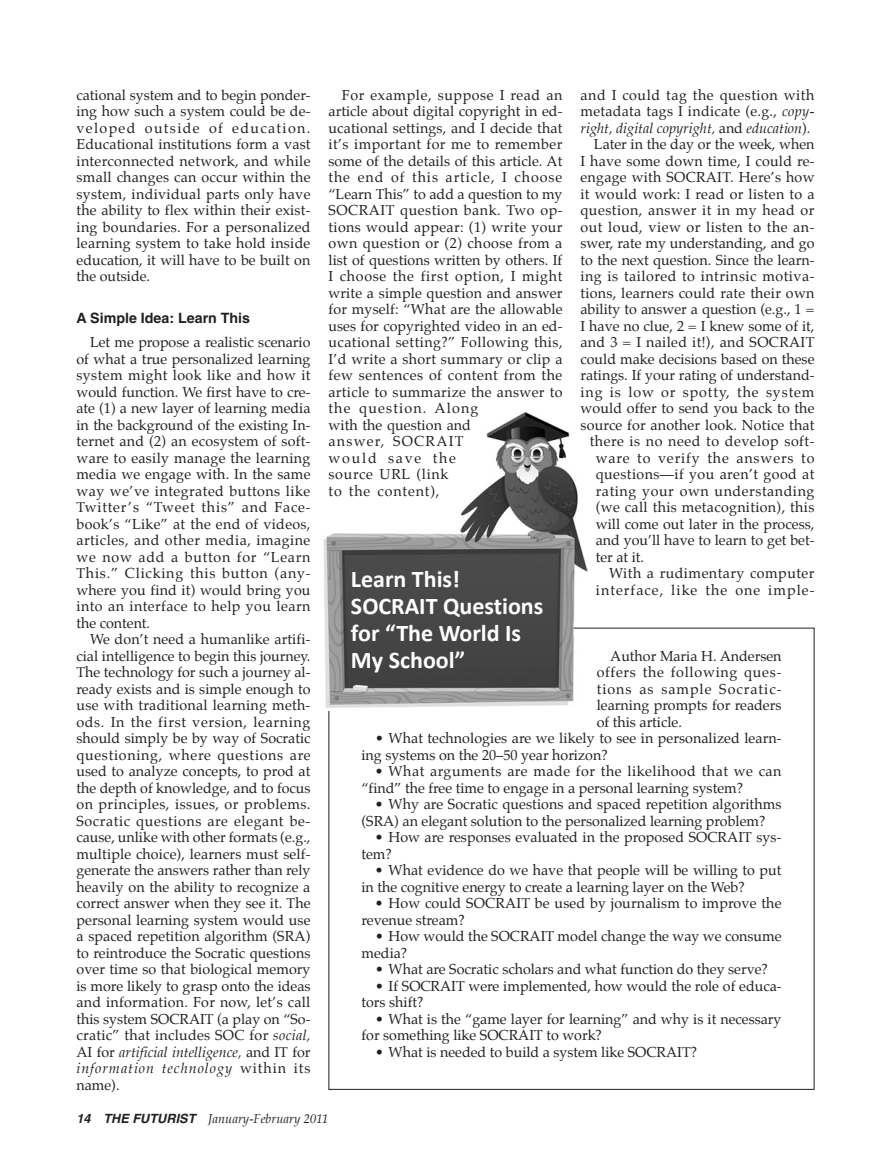
<style>
.page{position:relative;width:891px;height:1161px;background:#fff}
.page>*{position:absolute;margin:0;border:0;box-sizing:border-box;transform-origin:0 0}
.t1{font:700 24px/27px "Calibri";color:#fff}
.t2{font:14.25px/16.5px "Palatino";letter-spacing:.005em;color:#231f20}
.t3{font:14.25px/16.5px "Palatino";letter-spacing:.025em;color:#231f20}
.t4{font:14.25px "Palatino";letter-spacing:.035em;color:#231f20}
.t5{font:14.25px "Palatino";letter-spacing:.04em;color:#231f20}
.t6{font:italic 14.25px "Palatino";color:#231f20}
.t7{font:14.25px "Palatino";letter-spacing:.03em;color:#231f20}
.t8{font:14.25px "Palatino";letter-spacing:.06em;color:#231f20}
.t9{font:14.25px "Palatino";letter-spacing:.075em;color:#231f20}
.t10{font:14.25px "Palatino";letter-spacing:.065em;color:#231f20}
.t11{font:700 14.25px "Helvetica";color:#231f20}
.t12{font:italic 12.75px "Palatino";color:#231f20}
.s1{font-style:italic}
.s2{font-style:normal}
.s3{font-family:"Helvetica";font-weight:700}
</style>
<div class="page">
<img style="left:323px;top:411px;width:270px;height:297px">
<p class="t2" style="left:77px;top:87px;width:236px;text-align:justify">cational system and to begin ponder&shy;ing how such a system could be de&shy;veloped outside of education.<br>Educational institutions form a vast interconnected network, and while small changes can occur within the system, individual parts only have the ability to flex within their exist&shy;ing boundaries. For a personalized learning system to take hold inside education, it will have to be built on the outside.</p>
<p class="t11" style="left:77px;top:309px;width:175px">A Simple Idea: Learn This</p>
<p class="t2" style="left:77px;top:334px;width:236px;text-align:justify;text-indent:13px">Let me propose a realistic scenario of what a true personalized learning system might look like and how it would function. We first have to cre&shy;ate (1) a new layer of learning media in the background of the existing In&shy;ternet and (2) an ecosystem of soft&shy;ware to easily manage the learning media we engage with. In the same way we’ve integrated buttons like Twitter’s “Tweet this” and Face&shy;book’s “Like” at the end of videos, articles, and other media, imagine we now add a button for “Learn This.” Clicking this button (any&shy;where you find it) would bring you into an interface to help you learn the content.</p>
<p class="t2" style="left:77px;top:631px;width:236px;text-align:justify;text-indent:13px">We don’t need a humanlike artifi&shy;cial intelligence to begin this journey.<br>The technology for such a journey al&shy;ready exists and is simple enough to use with traditional learning meth&shy;ods. In the first version, learning should simply be by way of Socratic questioning, where questions are used to analyze concepts, to prod at the depth of knowledge, and to focus on principles, issues, or problems.<br>Socratic questions are elegant be&shy;cause, unlike with other formats (e.g., multiple choice), learners must self&shy;generate the answers rather than rely heavily on the ability to recognize a correct answer when they see it. The personal learning system would use a spaced repetition algorithm (SRA) to reintroduce the Socratic questions over time so that biological memory is more likely to grasp onto the ideas and information. For now, let’s call this system SOCRAIT (a play on “So&shy;cratic” that includes SOC for <span class="s1">social, </span>AI for <span class="s1">artificial intelligence,</span> and IT for <span class="s1">information technology</span> within its name).</p>
<p class="t5" style="left:580px;top:83px;width:235px">and I could tag the question with</p>
<p class="t2" style="left:580px;top:103px;width:235px">metadata tags I indicate (e.g., <span class="s1">copy-</span></p>
<p class="t6" style="left:580px;top:117px;width:232px">right, digital copyright, <span class="s2">and</span> education<span class="s2">).</span></p>
<p class="t2" style="left:594px;top:136px;width:222px">Later in the day or the week, when</p>
<p class="t2" style="left:580px;top:153px;width:235px">I have some down time, I could re-</p>
<p class="t2" style="left:580px;top:169px;width:236px">engage with SOCRAIT. Here’s how</p>
<p class="t3" style="left:580px;top:186px;width:236px">it would work: I read or listen to a</p>
<p class="t4" style="left:580px;top:199px;width:235px">question, answer it in my head or</p>
<p class="t4" style="left:580px;top:215px;width:235px">out loud, view or listen to the an-</p>
<p class="t2" style="left:580px;top:235px;width:235px">swer, rate my understanding, and go</p>
<p class="t2" style="left:580px;top:252px;width:235px">to the next question. Since the learn-</p>
<p class="t4" style="left:580px;top:265px;width:236px">ing is tailored to intrinsic motiva-</p>
<p class="t2" style="left:580px;top:285px;width:235px">tions, learners could rate their own</p>
<p class="t2" style="left:580px;top:301px;width:235px">ability to answer a question (e.g., 1 =</p>
<p class="t2" style="left:580px;top:318px;width:235px">I have no clue, 2 = I knew some of it,</p>
<p class="t3" style="left:580px;top:334px;width:235px">and 3 = I nailed it!), and SOCRAIT</p>
<p class="t2" style="left:580px;top:351px;width:235px">could make decisions based on these</p>
<p class="t2" style="left:580px;top:367px;width:235px">ratings. If your rating of understand-</p>
<p class="t8" style="left:580px;top:380px;width:235px">ing is low or spotty, the system</p>
<p class="t2" style="left:580px;top:400px;width:236px">would offer to send you back to the</p>
<p class="t2" style="left:580px;top:417px;width:235px">source for another look. Notice that</p>
<p class="t4" style="left:590px;top:430px;width:226px">there is no need to develop soft-</p>
<p class="t10" style="left:596px;top:446px;width:220px">ware to verify the answers to</p>
<p class="t7" style="left:596px;top:463px;width:220px">questions—if you aren’t good at</p>
<p class="t5" style="left:596px;top:479px;width:220px">rating your own understanding</p>
<p class="t2" style="left:596px;top:499px;width:220px">(we call this metacognition), this</p>
<p class="t2" style="left:596px;top:516px;width:220px">will come out later in the process,</p>
<p class="t2" style="left:596px;top:532px;width:220px">and you’ll have to learn to get bet-</p>
<p class="t2" style="left:596px;top:549px;width:50px">ter at it.</p>
<p class="t4" style="left:609px;top:562px;width:207px">With a rudimentary computer</p>
<p class="t9" style="left:596px;top:578px;width:220px">interface, like the one imple-</p>
<p class="t3" style="left:329px;top:87px;width:236px;text-indent:13px">For example, suppose I read an article about digital copyright in ed&shy;ucational settings, and I decide that it’s important for me to remember some of the details of this article. At the end of this article, I choose “Learn This” to add a question to my<br>SOCRAIT question bank. Two op&shy;tions would appear: (1) write your own question or (2) choose from a list of questions written by others. If<br>I choose the first option, I might write a simple question and answer for myself: “What are the allowable uses for copyrighted video in an ed&shy;ucational setting?” Following this,<br>I’d write a short summary or clip a few sentences of content from the article to summarize the answer to the question. Along<br>with the question and<br>answer, SOCRAIT<br>would save the<br>source URL (link<br>to the content),</p>
<h1 class="t1" style="left:351px;top:565px;width:194px">Learn This!<br>SOCRAIT Questions for “The World Is<br>My School”</h1>
<p class="t2" style="left:597px;top:648px;width:186px;text-align:justify;text-indent:13px">Author Maria H. Andersen offers the following ques&shy;tions as sample Socratic&shy;learning prompts for readers of this article.</p>
<p class="t2" style="left:361px;top:730px;width:422px;text-indent:14px">• What technologies are we likely to see in personalized learn&shy;ing systems on the 20–50 year horizon?</p>
<p class="t2" style="left:361px;top:763px;width:422px;text-indent:13px">• What arguments are made for the likelihood that we can “find” the free time to engage in a personal learning system?</p>
<p class="t2" style="left:361px;top:796px;width:422px;text-indent:14px">• Why are Socratic questions and spaced repetition algorithms (SRA) an elegant solution to the personalized learning problem?</p>
<p class="t2" style="left:361px;top:829px;width:422px;text-indent:13px">• How are responses evaluated in the proposed SOCRAIT sys&shy;tem?</p>
<p class="t2" style="left:361px;top:862px;width:421px;text-indent:13px">• What evidence do we have that people will be willing to put in the cognitive energy to create a learning layer on the Web?</p>
<p class="t2" style="left:362px;top:895px;width:421px;text-indent:13px">• How could SOCRAIT be used by journalism to improve the revenue stream?</p>
<p class="t2" style="left:362px;top:928px;width:422px;text-indent:13px">• How would the SOCRAIT model change the way we consume media?</p>
<p class="t2" style="left:375px;top:961px;width:394px">• What are Socratic scholars and what function do they serve?</p>
<p class="t2" style="left:362px;top:978px;width:422px;text-indent:14px">• If SOCRAIT were implemented, how would the role of educa&shy;tors shift?</p>
<p class="t2" style="left:362px;top:1011px;width:422px;text-indent:13px">• What is the “game layer for learning” and why is it necessary for something like SOCRAIT to work?</p>
<p class="t2" style="left:375px;top:1044px;width:324px">• What is needed to build a system like SOCRAIT?</p>
<p class="t12" style="left:76px;top:1108px;width:254px"><span class="s3">14 THE FUTURIST</span> January-February 2011</p>
</div>
